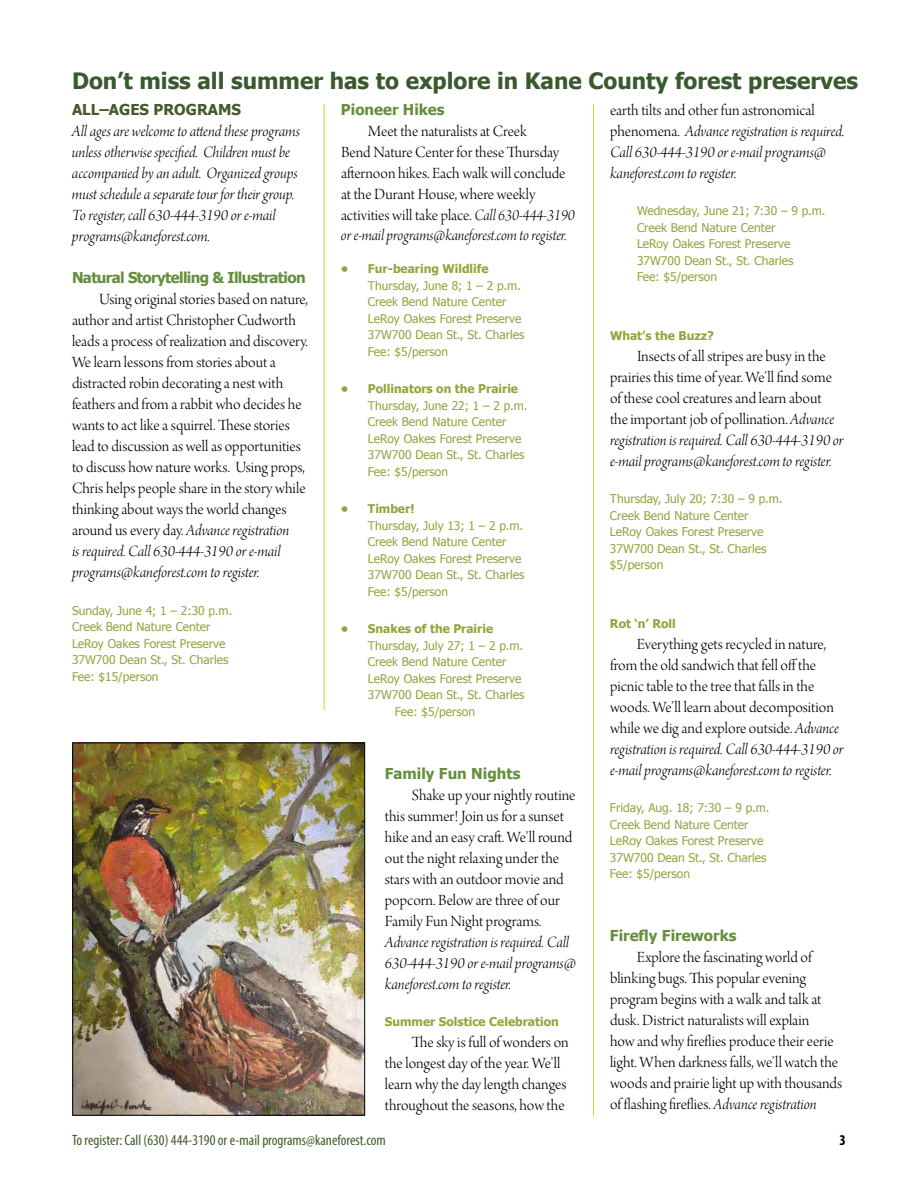
<style>
.page{position:relative;width:918px;height:1188px;background:#fff}
.page>*{position:absolute;margin:0;border:0;box-sizing:border-box;transform-origin:0 0}
.t1{font:700 22.5px "Tahoma";color:#395a2c}
.t2{font:16.5px/21px "Arno Pro Light Display";color:#000}
.t3{font:16.5px/21px "Arno Pro Light Italic Display";letter-spacing:-.005em;color:#000}
.t4{font:16.5px "Arno Pro Light Italic Display";letter-spacing:-.005em;color:#000;scale:.96 1}
.t5{font:condensed 15px "Myriad Pro";color:#455b2b}
.t6{font:700 15px "Tahoma";color:#668e3e}
.t7{font:700 15px "Tahoma";letter-spacing:-.04em;color:#668e3e}
.t8{font:700 15px "Tahoma";color:#455b2b}
.t9{font:700 condensed 15px "Myriad Pro";color:#000}
.t10{font:12px/16.5px "Tahoma";color:#92a43e}
.t11{font:700 12px "Tahoma";color:#92a43e}
.s1{font-family:"Arno Pro Light Display"}
.s2{font-family:"Arno Pro Light Italic Display"}
</style>
<div class="page">
<img style="left:74px;top:745px;width:289px;height:369px">
<div style="left:72px;top:743px;width:293px;height:373px;border:1px solid #000"></div>
<hr style="left:324px;top:104px;width:1px;height:606px;background:#cdd92e">
<hr style="left:593px;top:104px;width:1px;height:1012px;background:#cdd92e">
<h1 class="t1" style="left:72px;top:65px;width:788px">Don’t miss all summer has to explore in Kane County forest preserves</h1>
<p class="t8" style="left:72px;top:99px;width:171px">ALL–AGES PROGRAMS</p>
<p class="t3" style="left:72px;top:122px;width:229px">All ages are welcome to attend these programs unless otherwise specified. Children must be accompanied by an adult. Organized groups must schedule a separate tour for their group.<br>To register, call 630-444-3190 or e-mail programs@kaneforest.com.</p>
<p class="t7" style="left:72px;top:267px;width:235px">Natural Storytelling &amp; Illustration</p>
<p class="t2" style="left:72px;top:290px;width:237px;text-indent:27px">Using original stories based on nature, author and artist Christopher Cudworth leads a process of realization and discovery.<br>We learn lessons from stories about a distracted robin decorating a nest with feathers and from a rabbit who decides he wants to act like a squirrel. These stories lead to discussion as well as opportunities to discuss how nature works. Using props, Chris helps people share in the story while thinking about ways the world changes</p>
<p class="t3" style="left:72px;top:521px;width:219px"><span class="s1">around us every day.</span> Advance registration is required. Call 630-444-3190 or e-mail programs@kaneforest.com to register.</p>
<p class="t10" style="left:72px;top:601px;width:162px">Sunday, June 4; 1 – 2:30 p.m.<br>Creek Bend Nature Center<br>LeRoy Oakes Forest Preserve<br>37W700 Dean St., St. Charles<br>Fee: $15/person</p>
<p class="t2" style="left:610px;top:101px;width:206px">earth tilts and other fun astronomical</p>
<p class="t3" style="left:610px;top:122px;width:236px"><span class="s1">phenomena.</span> Advance registration is required.<br>Call 630-444-3190 or e-mail programs@ kaneforest.com to register.</p>
<p class="t10" style="left:637px;top:202px;width:190px">Wednesday, June 21; 7:30 – 9 p.m.<br>Creek Bend Nature Center<br>LeRoy Oakes Forest Preserve<br>37W700 Dean St., St. Charles<br>Fee: $5/person</p>
<p class="t6" style="left:341px;top:99px;width:105px">Pioneer Hikes</p>
<p class="t2" style="left:341px;top:122px;width:235px;text-indent:27px">Meet the naturalists at Creek<br>Bend Nature Center for these Thursday afternoon hikes. Each walk will conclude at the Durant House, where weekly activities will take place. <span class="s2">Call 630-444-3190</span></p>
<p class="t4" style="left:341px;top:226px;width:236px">or e-mail programs@kaneforest.com to register.</p>
<p class="t11" style="left:341px;top:261px;width:149px">• Fur-bearing Wildlife</p>
<p class="t10" style="left:368px;top:277px;width:158px">Thursday, June 8; 1 – 2 p.m.<br>Creek Bend Nature Center<br>LeRoy Oakes Forest Preserve<br>37W700 Dean St., St. Charles<br>Fee: $5/person</p>
<p class="t11" style="left:341px;top:381px;width:179px">• Pollinators on the Prairie</p>
<p class="t10" style="left:368px;top:397px;width:161px">Thursday, June 22; 1 – 2 p.m.<br>Creek Bend Nature Center<br>LeRoy Oakes Forest Preserve<br>37W700 Dean St., St. Charles<br>Fee: $5/person</p>
<p class="t11" style="left:341px;top:501px;width:75px">• Timber!</p>
<p class="t10" style="left:368px;top:517px;width:158px">Thursday, July 13; 1 – 2 p.m.<br>Creek Bend Nature Center<br>LeRoy Oakes Forest Preserve<br>37W700 Dean St., St. Charles<br>Fee: $5/person</p>
<p class="t11" style="left:341px;top:621px;width:154px">• Snakes of the Prairie</p>
<p class="t10" style="left:368px;top:637px;width:157px">Thursday, July 27; 1 – 2 p.m.</p>
<p class="t10" style="left:368px;top:653px;width:140px">Creek Bend Nature Center</p>
<p class="t10" style="left:368px;top:670px;width:155px">LeRoy Oakes Forest Preserve</p>
<p class="t10" style="left:368px;top:686px;width:158px">37W700 Dean St., St. Charles</p>
<p class="t10" style="left:395px;top:703px;width:82px">Fee: $5/person</p>
<p class="t11" style="left:610px;top:327px;width:105px">What’s the Buzz?</p>
<p class="t2" style="left:610px;top:347px;width:226px;text-indent:27px">Insects of all stripes are busy in the prairies this time of year. We’ll find some of these cool creatures and learn about the important job of pollination. <span class="s2">Advance</span></p>
<p class="t3" style="left:610px;top:431px;width:235px">registration is required. Call 630-444-3190 or e-mail programs@kaneforest.com to register.</p>
<p class="t10" style="left:610px;top:490px;width:174px">Thursday, July 20; 7:30 – 9 p.m.<br>Creek Bend Nature Center<br>LeRoy Oakes Forest Preserve<br>37W700 Dean St., St. Charles $5/person</p>
<p class="t11" style="left:610px;top:615px;width:67px">Rot ‘n’ Roll</p>
<p class="t2" style="left:610px;top:635px;width:230px;text-indent:27px">Everything gets recycled in nature, from the old sandwich that fell off the picnic table to the tree that falls in the woods. We’ll learn about decomposition while we dig and explore outside. <span class="s2">Advance</span></p>
<p class="t3" style="left:610px;top:740px;width:235px">registration is required. Call 630-444-3190 or e-mail programs@kaneforest.com to register.</p>
<p class="t10" style="left:610px;top:799px;width:161px">Friday, Aug. 18; 7:30 – 9 p.m.<br>Creek Bend Nature Center<br>LeRoy Oakes Forest Preserve<br>37W700 Dean St., St. Charles<br>Fee: $5/person</p>
<p class="t6" style="left:385px;top:763px;width:137px">Family Fun Nights</p>
<p class="t2" style="left:385px;top:786px;width:192px;text-indent:27px">Shake up your nightly routine this summer! Join us for a sunset hike and an easy craft. We’ll round out the night relaxing under the stars with an outdoor movie and popcorn. Below are three of our<br>Family Fun Night programs.</p>
<p class="t3" style="left:385px;top:933px;width:193px">Advance registration is required. Call<br>630-444-3190 or e-mail programs@ kaneforest.com to register.</p>
<p class="t11" style="left:385px;top:1014px;width:175px">Summer Solstice Celebration</p>
<p class="t2" style="left:385px;top:1033px;width:185px;text-indent:27px">The sky is full of wonders on the longest day of the year. We’ll learn why the day length changes throughout the seasons, how the</p>
<p class="t6" style="left:610px;top:925px;width:128px">Firefly Fireworks</p>
<p class="t2" style="left:610px;top:948px;width:234px;text-indent:27px">Explore the fascinating world of blinking bugs. This popular evening program begins with a walk and talk at dusk. District naturalists will explain<br>how and why fireflies produce their eerie light. When darkness falls, we’ll watch the woods and prairie light up with thousands of flashing fireflies. <span class="s2">Advance registration</span></p>
<p class="t5" style="left:72px;top:1131px;width:315px">To register: Call (630) 444-3190 or e-mail programs@kaneforest.com</p>
<p class="t9" style="left:840px;top:1131px;width:8px">3</p>
</div>
